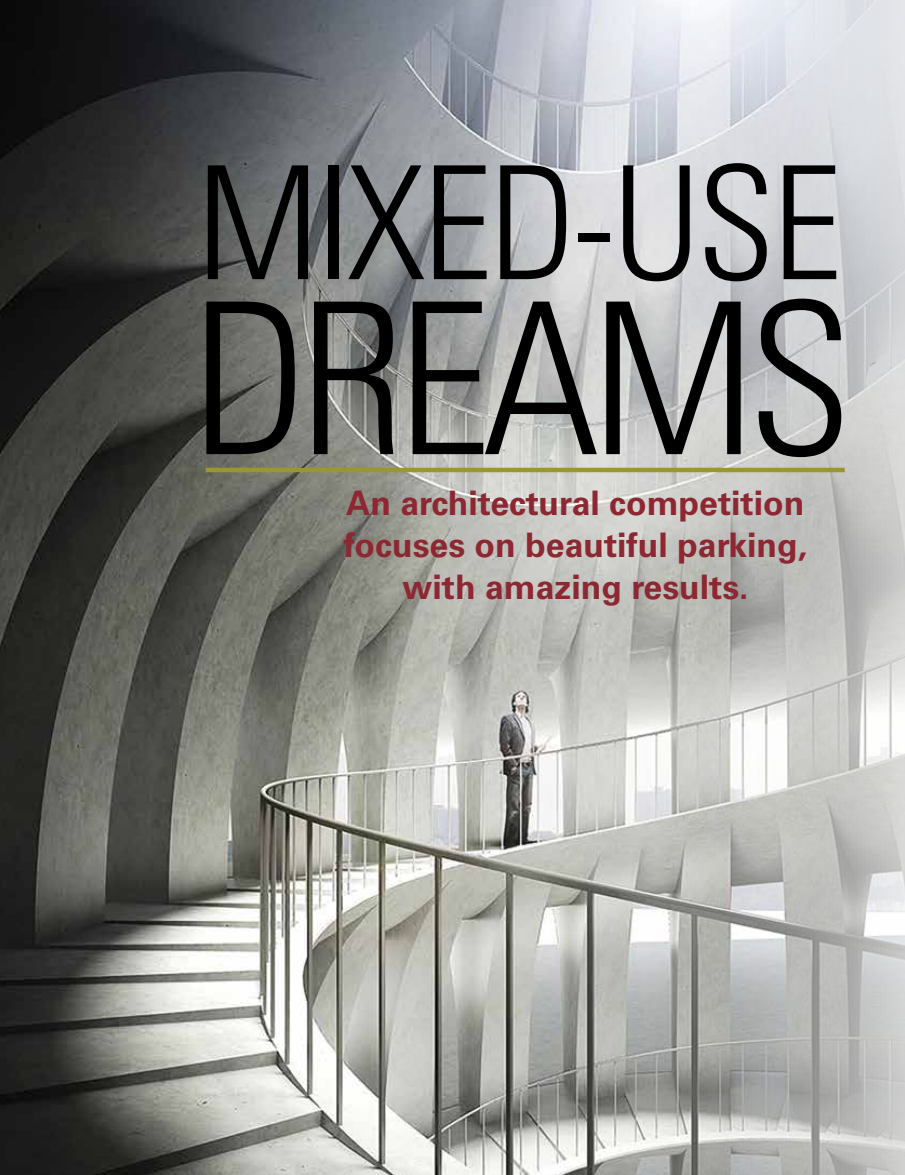
<style>
.page{position:relative;width:905px;height:1175px;background:#fff}
.page>*{position:absolute;margin:0;border:0;box-sizing:border-box;transform-origin:0 0}
.t1{font:300 condensed 211.2px "Univers LT Std";letter-spacing:-.04em;color:#000}
.t2{font:300 condensed 157.5px "Univers LT Std";letter-spacing:-.025em;color:#000}
.t3{font:700 33.75px/42px "Univers LT Std";color:#8d2731;text-align:center}
</style>
<div class="page">
<img style="left:0;top:0;width:904px;height:1174px">
<hr style="left:206px;top:468px;width:638px;height:4px;background:#9a972b">
<h2 class="t2" style="left:196px;top:129px;width:646px">MIXED-USE</h2>
<h1 class="t1" style="left:190px;top:253px;width:663px">DREAMS</h1>
<p class="t3" style="left:344px;top:482px;width:465px">An architectural competition focuses on beautiful parking, with amazing results.</p>
</div>
